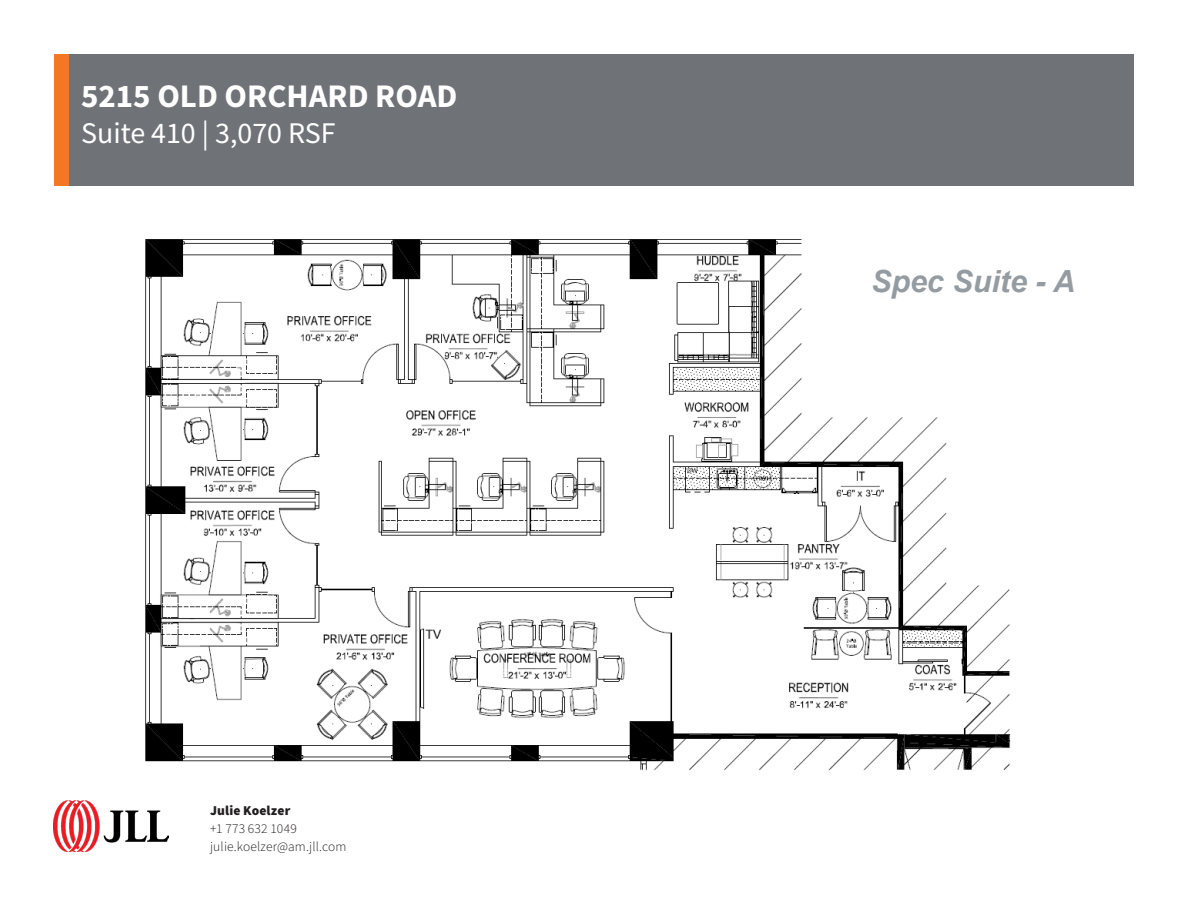
<style>
.page{position:relative;width:1188px;height:918px;background:#fff}
.page>*{position:absolute;margin:0;border:0;box-sizing:border-box;transform-origin:0 0}
.t1{font:33px "Source Sans Variable";color:#fff}
.t2{font:italic 700 30.6px "Arial";color:#959ca1}
.t3{font:30px "Source Sans Variable";color:#fff}
.Disclaimer{font:13.5px "Source Sans Variable";letter-spacing:.01em;color:#231f20}
</style>
<div class="page">
<img style="left:54px;top:800px;width:114px;height:51px">
<div style="left:68px;top:54px;width:1066px;height:132px;background:#6f7378"></div>
<div style="left:54px;top:54px;width:15px;height:132px;background:#f47723"></div>
<img style="left:145px;top:239px;width:866px;height:532px">
<p class="t1" style="left:81px;top:76px;width:378px">5215 OLD ORCHARD ROAD</p>
<p class="t3" style="left:81px;top:115px;width:256px">Suite 410 | 3,070 RSF</p>
<p class="Disclaimer" style="left:210px;top:802px;width:82px">Julie Koelzer</p>
<p class="Disclaimer" style="left:210px;top:820px;width:88px">+1 773 632 1049</p>
<p class="Disclaimer" style="left:210px;top:838px;width:138px">julie.koelzer@am.jll.com</p>
<p class="t2" style="left:871px;top:260px;width:206px">Spec Suite - A</p>
</div>
